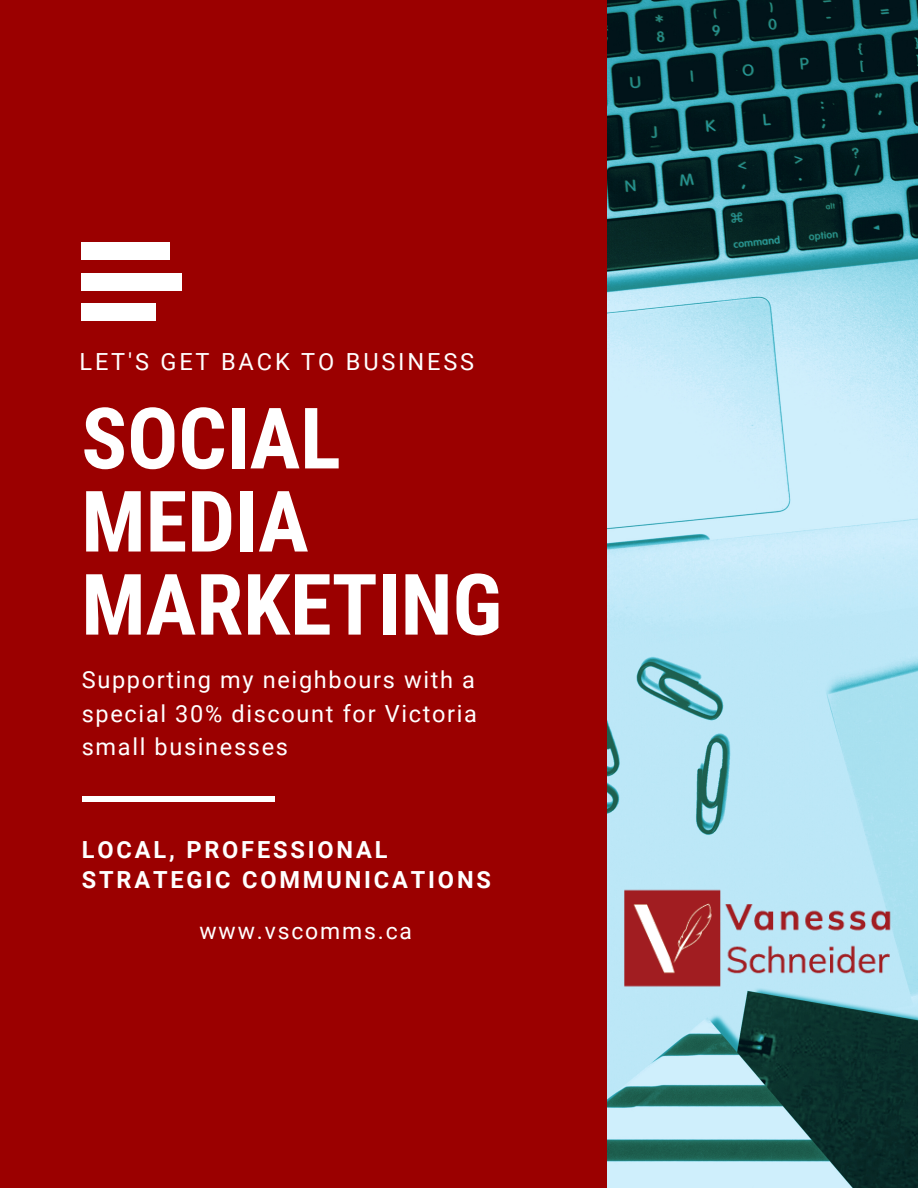
<style>
.page{position:relative;width:918px;height:1188px;background:#9b0000}
.page>*{position:absolute;margin:0;border:0;box-sizing:border-box;transform-origin:0 0}
.t1{font:700 84.9px/83.1px "Roboto Condensed";color:#fff}
.t2{font:23.55px/33.6px "Roboto";letter-spacing:.07em;color:#fff;text-align:justify}
.t3{font:700 23.55px/30px "Roboto";letter-spacing:.12em;color:#fff}
.t4{font:23.55px "Roboto";letter-spacing:.12em;color:#fff}
.t5{font:22.95px "Roboto";letter-spacing:.08em;color:#fff}
</style>
<div class="page">
<img style="left:607px;top:0;width:311px;height:1188px">
<div style="left:82px;top:797px;width:193px;height:5px;background:#fff"></div>
<div style="left:81px;top:273px;width:101px;height:17px;background:#fff"></div>
<div style="left:81px;top:242px;width:89px;height:18px;background:#fff"></div>
<div style="left:81px;top:303px;width:75px;height:18px;background:#fff"></div>
<img style="left:607px;top:740px;width:311px;height:419px">
<p class="t4" style="left:80px;top:348px;width:396px">LET'S GET BACK TO BUSINESS</p>
<h1 class="t1" style="left:81px;top:398px;width:422px">SOCIAL<br>MEDIA<br>MARKETING</h1>
<p class="t2" style="left:82px;top:663px;width:397px">Supporting my neighbours with a special 30% discount for Victoria small businesses</p>
<p class="t3" style="left:82px;top:835px;width:411px">LOCAL, PROFESSIONAL<br>STRATEGIC COMMUNICATIONS</p>
<p class="t5" style="left:200px;top:918px;width:214px">www.vscomms.ca</p>
</div>
